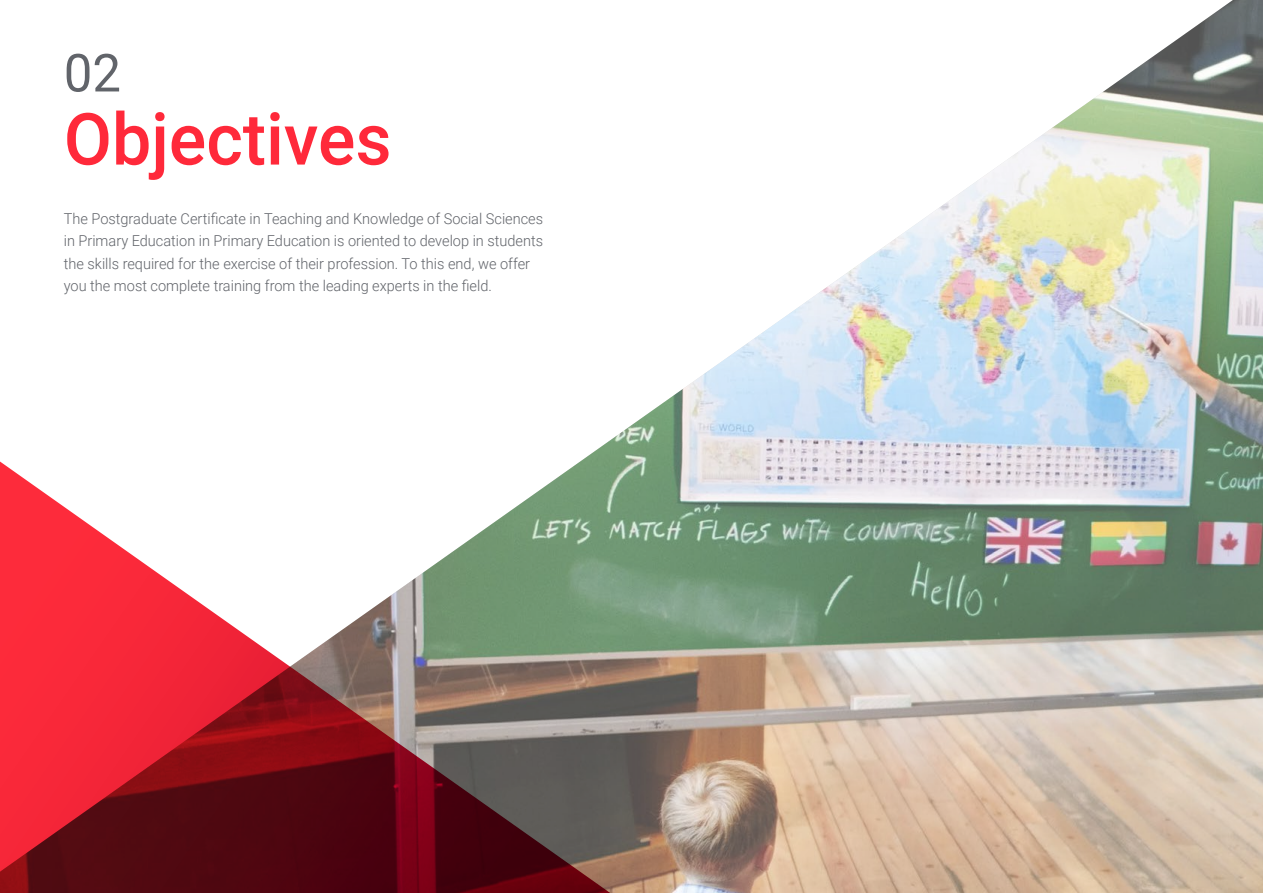
<style>
.page{position:relative;width:1263px;height:893px;background:#fff}
.page>*{position:absolute;margin:0;border:0;box-sizing:border-box;transform-origin:0 0}
.t1{font:500 72px "Roboto";color:#ff293a}
.t2{font:52.5px "Roboto";color:#61646a}
.t3{font:300 15px/22.5px "Roboto";color:#61646a}
</style>
<div class="page">
<img style="left:602px;top:0;width:661px;height:893px">
<svg style="left:0;top:446px;width:640px;height:447px"></svg>
<h2 class="t2" style="left:64px;top:36px;width:59px">02</h2>
<h1 class="t1" style="left:64px;top:89px;width:329px">Objectives</h1>
<p class="t3" style="left:64px;top:207px;width:481px">The Postgraduate Certificate in Teaching and Knowledge of Social Sciences in Primary Education in Primary Education is oriented to develop in students the skills required for the exercise of their profession. To this end, we offer you the most complete training from the leading experts in the field.</p>
</div>
